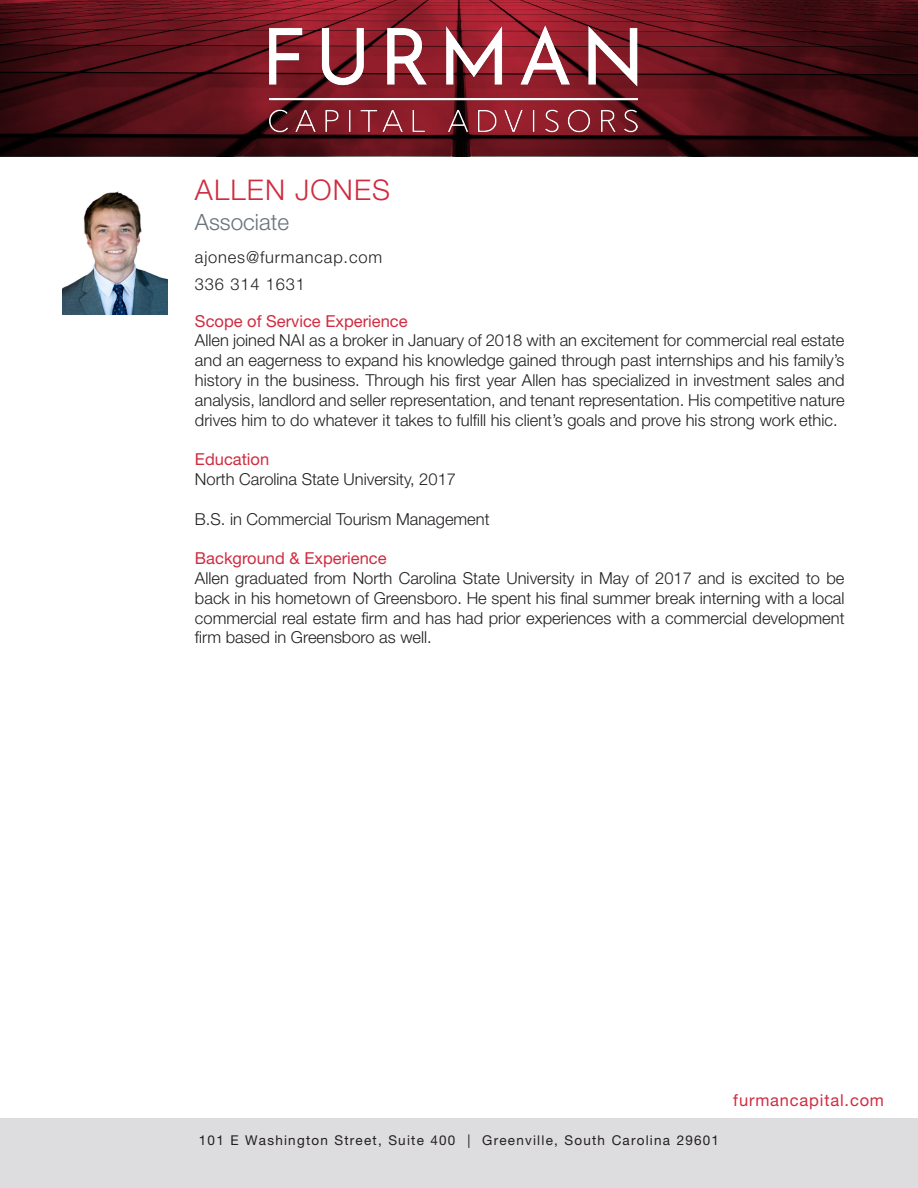
<style>
.page{position:relative;width:918px;height:1188px;background:#fff}
.page>*{position:absolute;margin:0;border:0;box-sizing:border-box;transform-origin:0 0}
.t1{font:300 28.5px "Helvetica Neue LT Std";letter-spacing:.04em;color:#d02c40}
.t2{font:300 22.5px "Helvetica Neue LT Std";color:#697379}
.t3{font:300 16.5px/19.8px "Helvetica Neue LT Std";color:#231f20;text-align:justify}
.t4{font:16.5px "Helvetica Neue LT Std";color:#d02c40}
.t5{font:300 16.5px "Helvetica Neue LT Std";letter-spacing:.05em;color:#231f20}
.t6{font:16.5px "Helvetica Neue LT Std";letter-spacing:.05em;color:#d02c40}
.t7{font:13.5px "Helvetica Neue LT Std";letter-spacing:.09em;color:#231f20}
</style>
<div class="page">
<div style="left:0;top:1118px;width:918px;height:70px;background:#dddcde"></div>
<svg style="left:0;top:0;width:918px;height:156px;background:#4f0f16"></svg>
<img style="left:261px;top:22px;width:376px;height:135px">
<img style="left:62px;top:191px;width:106px;height:124px">
<p class="t1" style="left:195px;top:172px;width:197px">ALLEN JONES</p>
<p class="t2" style="left:195px;top:208px;width:96px">Associate</p>
<p class="t5" style="left:195px;top:247px;width:189px">ajones@furmancap.com</p>
<p class="t5" style="left:195px;top:274px;width:111px">336 314 1631</p>
<p class="t4" style="left:195px;top:311px;width:214px">Scope of Service Experience</p>
<p class="t3" style="left:195px;top:330px;width:651px">Allen joined NAI as a broker in January of 2018 with an excitement for commercial real estate and an eagerness to expand his knowledge gained through past internships and his family’s history in the business. Through his first year Allen has specialized in investment sales and analysis, landlord and seller representation, and tenant representation. His competitive nature drives him to do whatever it takes to fulfill his client’s goals and prove his strong work ethic.</p>
<p class="t4" style="left:195px;top:449px;width:76px">Education</p>
<p class="t3" style="left:195px;top:469px;width:263px">North Carolina State University, 2017</p>
<p class="t3" style="left:195px;top:508px;width:296px">B.S. in Commercial Tourism Management</p>
<p class="t4" style="left:195px;top:548px;width:193px">Background &amp; Experience</p>
<p class="t3" style="left:195px;top:568px;width:651px">Allen graduated from North Carolina State University in May of 2017 and is excited to be back in his hometown of Greensboro. He spent his final summer break interning with a local commercial real estate firm and has had prior experiences with a commercial development firm based in Greensboro as well.</p>
<p class="t7" style="left:199px;top:1132px;width:522px">101 E Washington Street, Suite 400 | Greenville, South Carolina 29601</p>
<p class="t6" style="left:733px;top:1090px;width:152px">furmancapital.com</p>
</div>
